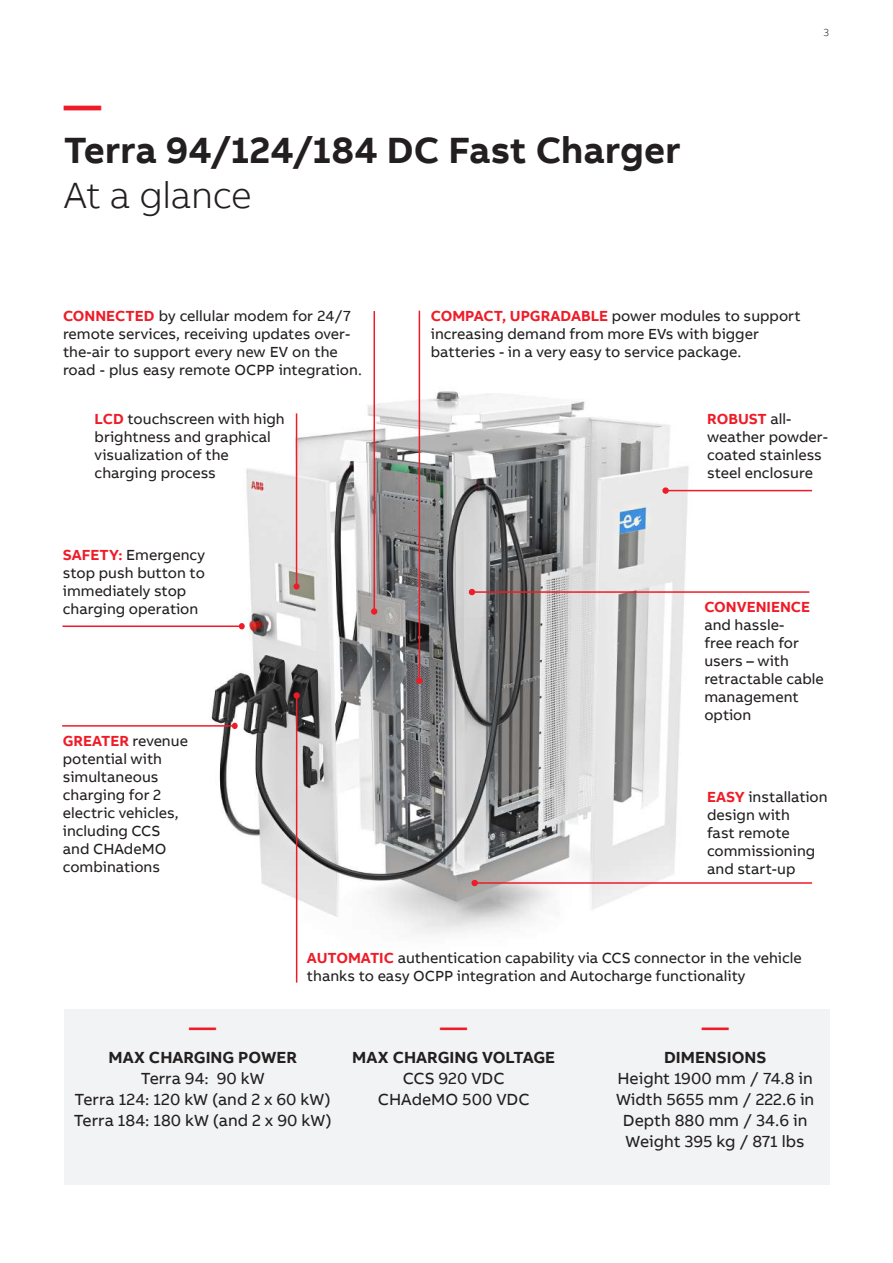
<style>
.page{position:relative;width:893px;height:1263px;background:#fff}
.page>*{position:absolute;margin:0;border:0;box-sizing:border-box;transform-origin:0 0}
.t1{font:700 37.5px "AB Bvoice";color:#231f20}
.t2{font:300 37.5px "AB Bvoice";letter-spacing:-.01em;color:#231f20}
.t3{font:700 37.5px "AB Bvoice";color:#ee1c28}
.t4{font:27px "AB Bvoice";color:#ee1c28}
.t5{font:16.5px/21px "AB Bvoice";color:#231f20;text-align:center}
.t6{font:700 16.5px "AB Bvoice";color:#231f20}
.t7{font:15px/18px "AB Bvoice";color:#231f20}
.t8{font:700 15px "AB Bvoice";color:#ee1c28}
.t9{font:300 10.5px "AB Bvoice";color:#231f20}
.s1{font-weight:700;color:#ee1c28}
</style>
<div class="page">
<div style="left:64px;top:1009px;width:765px;height:175px;background:#f2f3f4"></div>
<img style="left:211px;top:352px;width:602px;height:631px">
<svg style="left:293px;top:583px;width:7px;height:7px"></svg>
<hr style="left:296px;top:413px;width:1px;height:172px;background:#ee1c28">
<div style="left:471px;top:880px;width:7px;height:6px;background:#ee1c28;border-radius:50%"></div>
<hr style="left:475px;top:882px;width:337px;height:2px;background:#ee1c28">
<svg style="left:469px;top:589px;width:6px;height:6px"></svg>
<hr style="left:472px;top:591px;width:337px;height:2px;background:#ee1c28">
<svg style="left:293px;top:692px;width:7px;height:7px"></svg>
<hr style="left:296px;top:695px;width:1px;height:287px;background:#ee1c28">
<hr style="left:62px;top:725px;width:173px;height:2px;background:#ee1c28">
<svg style="left:232px;top:723px;width:6px;height:6px"></svg>
<hr style="left:62px;top:625px;width:180px;height:2px;background:#ee1c28">
<svg style="left:239px;top:623px;width:6px;height:6px"></svg>
<hr style="left:419px;top:311px;width:1px;height:369px;background:#ee1c28">
<div style="left:416px;top:677px;width:7px;height:7px;background:#ee1c28;border-radius:50%"></div>
<hr style="left:373px;top:311px;width:2px;height:300px;background:#ee1c28">
<div style="left:371px;top:608px;width:6px;height:7px;background:#ee1c28;border-radius:50%"></div>
<hr style="left:666px;top:490px;width:146px;height:1px;background:#ee1c28">
<div style="left:662px;top:487px;width:7px;height:7px;background:#ee1c28;border-radius:50%"></div>
<h1 class="t3" style="left:64px;top:81px;width:39px">—</h1>
<h1 class="t1" style="left:64px;top:126px;width:618px">Terra 94/124/184 DC Fast Charger</h1>
<h1 class="t2" style="left:64px;top:173px;width:189px">At a glance</h1>
<p class="t9" style="left:823px;top:26px;width:7px">3</p>
<p class="t7" style="left:63px;top:307px;width:300px"><span class="s1">CONNECTED</span> by cellular modem for 24/7 remote services, receiving updates over&shy;the-air to support every new EV on the road - plus easy remote OCPP integration.</p>
<p class="t7" style="left:431px;top:307px;width:371px"><span class="s1">COMPACT, UPGRADABLE</span> power modules to support increasing demand from more EVs with bigger batteries - in a very easy to service package.</p>
<p class="t7" style="left:95px;top:410px;width:192px"><span class="s1">LCD</span> touchscreen with high brightness and graphical visualization of the charging process</p>
<p class="t7" style="left:63px;top:546px;width:144px"><span class="s1">SAFETY:</span> Emergency stop push button to immediately stop charging operation</p>
<p class="t7" style="left:63px;top:732px;width:127px"><span class="s1">GREATER</span> revenue potential with simultaneous charging for 2 electric vehicles, including CCS and CHAdeMO combinations</p>
<p class="t7" style="left:707px;top:410px;width:122px"><span class="s1">ROBUST</span> all&shy;weather powder&shy;coated stainless steel enclosure</p>
<p class="t8" style="left:704px;top:597px;width:107px">CONVENIENCE</p>
<p class="t7" style="left:704px;top:616px;width:121px">and hassle-<br>free reach for users – with retractable cable management option</p>
<p class="t7" style="left:707px;top:788px;width:122px"><span class="s1">EASY</span> installation design with<br>fast remote commissioning and start-up</p>
<p class="t7" style="left:307px;top:949px;width:496px"><span class="s1">AUTOMATIC</span> authentication capability via CCS connector in the vehicle thanks to easy OCPP integration and Autocharge functionality</p>
<h2 class="t4" style="left:189px;top:1010px;width:28px">—</h2>
<p class="t6" style="left:109px;top:1047px;width:190px">MAX CHARGING POWER</p>
<p class="t5" style="left:74px;top:1068px;width:259px">Terra 94: 90 kW<br>Terra 124: 120 kW (and 2 x 60 kW)<br>Terra 184: 180 kW (and 2 x 90 kW)</p>
<h2 class="t4" style="left:440px;top:1010px;width:28px">—</h2>
<p class="t6" style="left:352px;top:1047px;width:204px">MAX CHARGING VOLTAGE</p>
<p class="t5" style="left:378px;top:1068px;width:153px">CCS 920 VDC<br>CHAdeMO 500 VDC</p>
<h2 class="t4" style="left:702px;top:1010px;width:28px">—</h2>
<p class="t6" style="left:664px;top:1047px;width:104px">DIMENSIONS</p>
<p class="t5" style="left:616px;top:1068px;width:200px">Height 1900 mm / 74.8 in<br>Width 5655 mm / 222.6 in<br>Depth 880 mm / 34.6 in<br>Weight 395 kg / 871 lbs</p>
</div>
